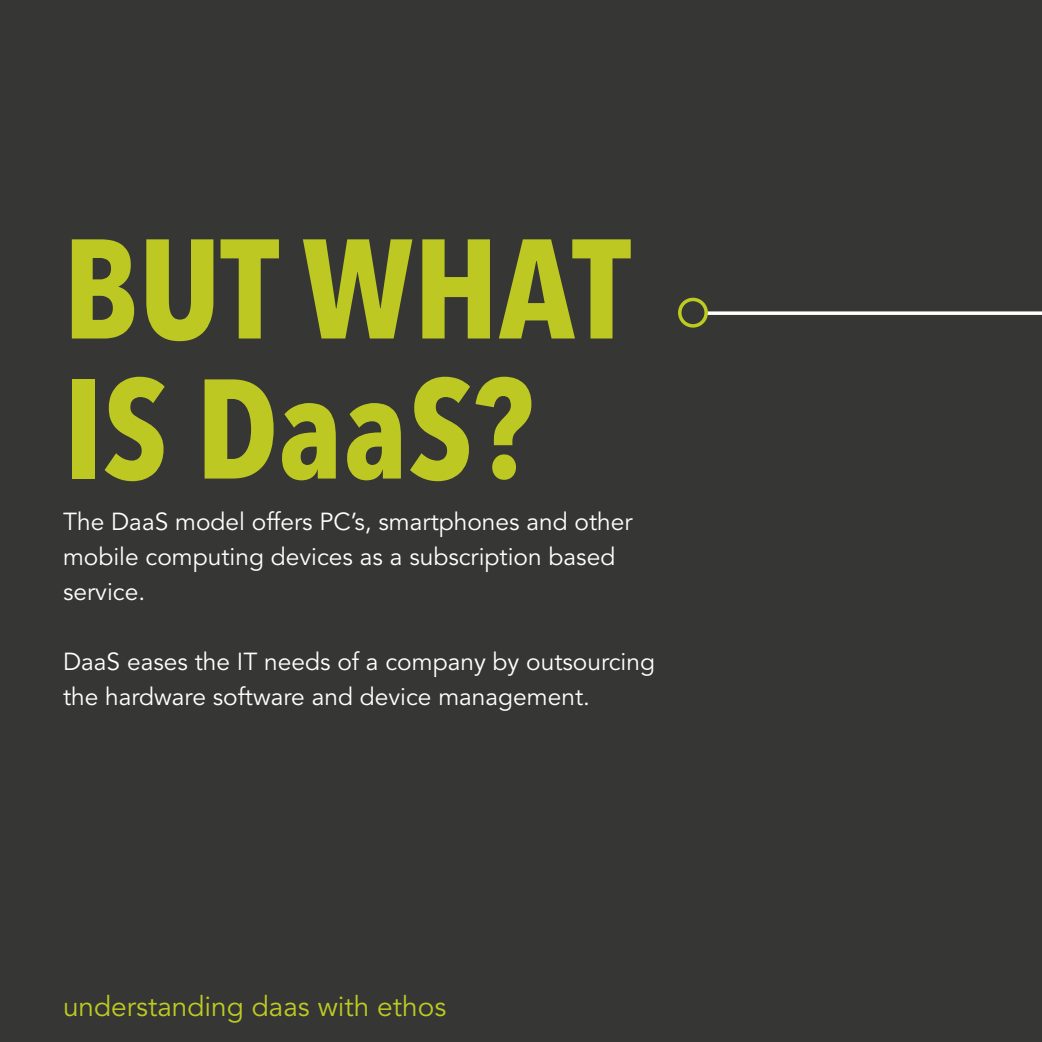
<style>
.page{position:relative;width:1042px;height:1042px;background:#363635}
.page>*{position:absolute;margin:0;border:0;box-sizing:border-box;transform-origin:0 0}
.t1{font:700 140px/140px "Avenir Next Condensed";color:#bdc922}
.t2{font:28px "Avenir LT Std";color:#bdcb21}
.t3{font:24.5px/35px "Avenir LT Std";color:#fff}
</style>
<div class="page">
<svg style="left:708px;top:311px;width:334px;height:4px"></svg>
<div style="left:678px;top:298px;width:30px;height:30px;border:4px solid #bdcb21;border-radius:50%"></div>
<h1 class="t1" style="left:63px;top:231px;width:569px">BUT WHAT<br>IS DaaS?</h1>
<p class="t3" style="left:63px;top:507px;width:571px">The DaaS model offers PC’s, smartphones and other mobile computing devices as a subscription based service.</p>
<p class="t3" style="left:63px;top:647px;width:593px">DaaS eases the IT needs of a company by outsourcing the hardware software and device management.</p>
<p class="t2" style="left:63px;top:995px;width:385px">understanding daas with ethos</p>
</div>
